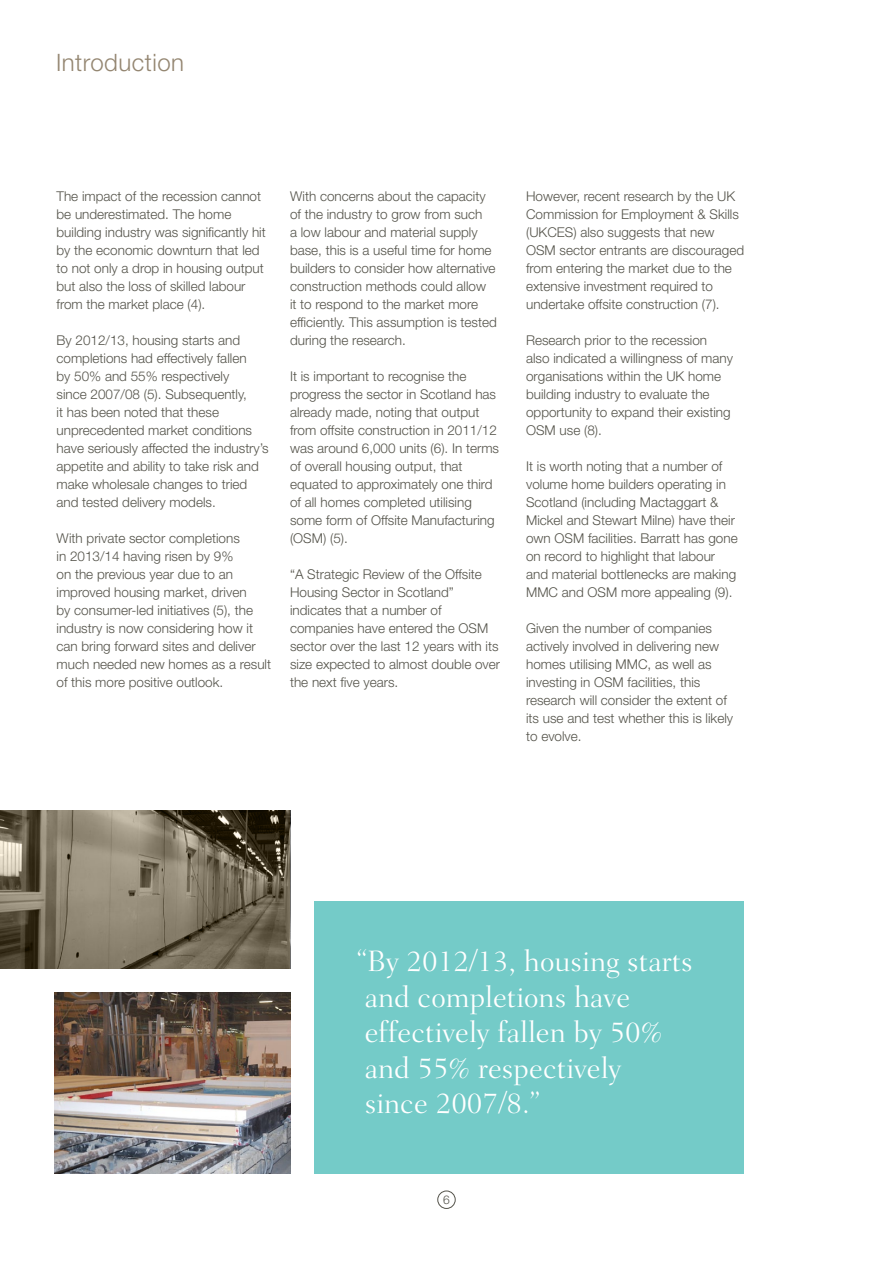
<style>
.page{position:relative;width:893px;height:1263px;background:#fff}
.page>*{position:absolute;margin:0;border:0;box-sizing:border-box;transform-origin:0 0}
.t1{font:300 30px/35.5px "Fairfield LT Std";color:#fff}
.t2{font:300 24px "Helvetica Neue LT Std";letter-spacing:.02em;color:#948671}
.t3{font:300 13.5px/18px "Helvetica Neue LT Std";color:#54534a}
.t4{font:300 12px "Helvetica Neue LT Std";color:#54534a}
</style>
<div class="page">
<div style="left:315px;top:901px;width:429px;height:273px;background:#74cbc8"></div>
<img style="left:54px;top:992px;width:236px;height:182px">
<img style="left:0;top:810px;width:290px;height:159px">
<div style="left:437px;top:1191px;width:18px;height:18px;border:1px solid #54534a;border-radius:50%"></div>
<h2 class="t2" style="left:56px;top:48px;width:129px">Introduction</h2>
<p class="t3" style="left:57px;top:187px;width:211px">The impact of the recession cannot be underestimated. The home building industry was significantly hit by the economic downturn that led to not only a drop in housing output but also the loss of skilled labour from the market place (4).</p>
<p class="t3" style="left:57px;top:331px;width:214px">By 2012/13, housing starts and completions had effectively fallen<br>by 50% and 55% respectively<br>since 2007/08 (5). Subsequently,<br>it has been noted that these unprecedented market conditions have seriously affected the industry’s appetite and ability to take risk and make wholesale changes to tried and tested delivery models.</p>
<p class="t3" style="left:57px;top:529px;width:216px">With private sector completions<br>in 2013/14 having risen by 9%<br>on the previous year due to an improved housing market, driven<br>by consumer-led initiatives (5), the industry is now considering how it can bring forward sites and deliver much needed new homes as a result of this more positive outlook.</p>
<p class="t3" style="left:290px;top:187px;width:208px">With concerns about the capacity of the industry to grow from such<br>a low labour and material supply base, this is a useful time for home builders to consider how alternative construction methods could allow<br>it to respond to the market more efficiently. This assumption is tested during the research.</p>
<p class="t3" style="left:290px;top:367px;width:211px">It is important to recognise the progress the sector in Scotland has already made, noting that output from offsite construction in 2011/12 was around 6,000 units (6). In terms of overall housing output, that equated to approximately one third of all homes completed utilising some form of Offsite Manufacturing (OSM) (5).</p>
<p class="t3" style="left:290px;top:565px;width:212px">“A Strategic Review of the Offsite<br>Housing Sector in Scotland” indicates that a number of companies have entered the OSM sector over the last 12 years with its size expected to almost double over the next five years.</p>
<p class="t3" style="left:526px;top:187px;width:220px">However, recent research by the UK Commission for Employment &amp; Skills (UKCES) also suggests that new OSM sector entrants are discouraged from entering the market due to the extensive investment required to undertake offsite construction (7).</p>
<p class="t3" style="left:526px;top:331px;width:208px">Research prior to the recession also indicated a willingness of many organisations within the UK home building industry to evaluate the opportunity to expand their existing<br>OSM use (8).</p>
<p class="t3" style="left:526px;top:457px;width:213px">It is worth noting that a number of volume home builders operating in Scotland (including Mactaggart &amp; Mickel and Stewart Milne) have their own OSM facilities. Barratt has gone on record to highlight that labour and material bottlenecks are making MMC and OSM more appealing (9).</p>
<p class="t3" style="left:526px;top:619px;width:208px">Given the number of companies actively involved in delivering new homes utilising MMC, as well as investing in OSM facilities, this research will consider the extent of its use and test whether this is likely to evolve.</p>
<h1 class="t1" style="left:357px;top:943px;width:337px">“By 2012/13, housing starts and completions have effectively fallen by 50% and 55% respectively<br>since 2007/8.”</h1>
<p class="t4" style="left:443px;top:1192px;width:8px">6</p>
</div>
